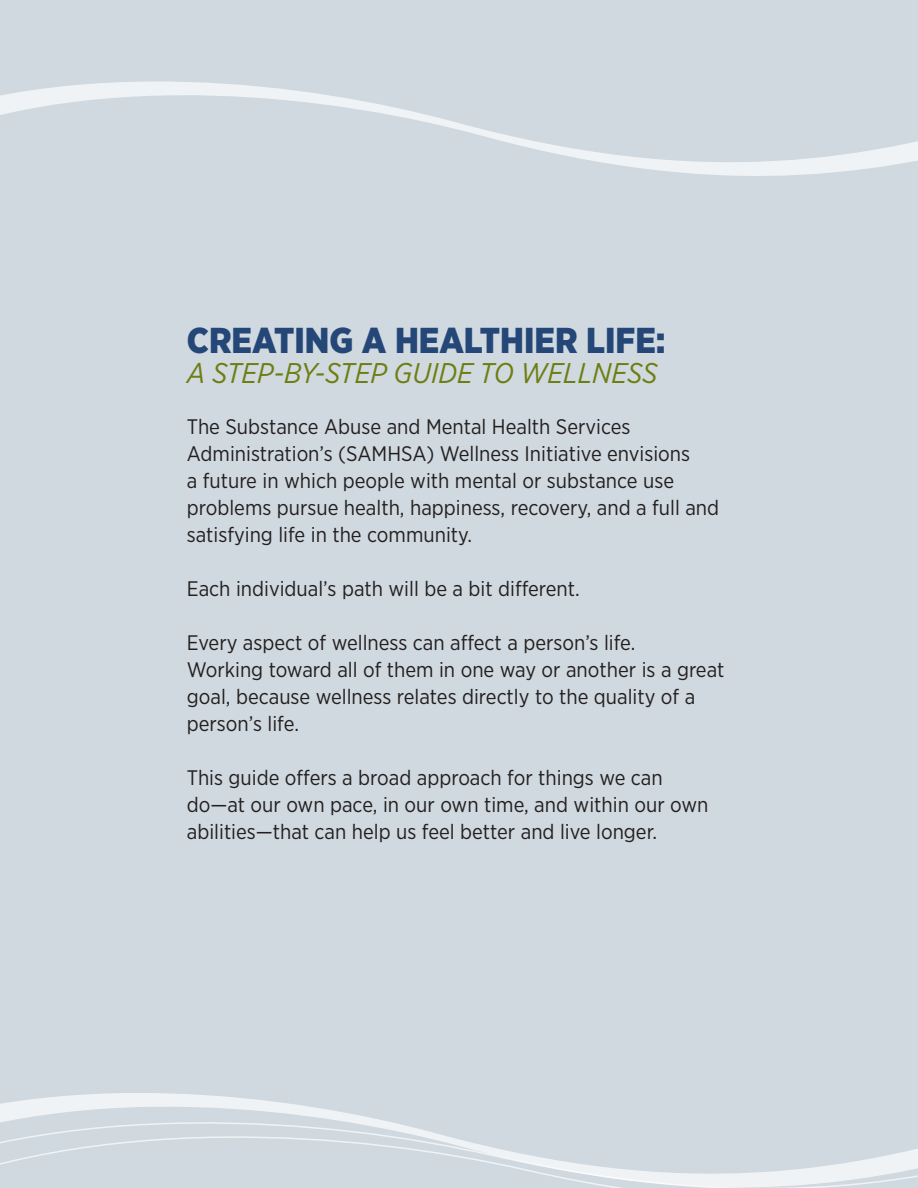
<style>
.page{position:relative;width:918px;height:1188px;background:#d0d9df}
.page>*{position:absolute;margin:0;border:0;box-sizing:border-box;transform-origin:0 0}
.t1{font:900 36px "Gotham Narrow";color:#244778}
.t2{font:italic 28.5px "Gotham Narrow";color:#6d7e12}
.t3{font:21px/27px "Gotham Narrow";color:#231f20}
</style>
<div class="page">
<svg style="left:0;top:81px;width:918px;height:95px"></svg>
<svg style="left:0;top:1093px;width:918px;height:95px"></svg>
<h1 class="t1" style="left:187px;top:316px;width:480px">CREATING A HEALTHIER LIFE:</h1>
<h1 class="t2" style="left:187px;top:355px;width:472px">A STEP-BY-STEP GUIDE TO WELLNESS</h1>
<p class="t3" style="left:187px;top:412px;width:534px">The Substance Abuse and Mental Health Services Administration’s (SAMHSA) Wellness Initiative envisions<br>a future in which people with mental or substance use problems pursue health, happiness, recovery, and a full and satisfying life in the community.</p>
<p class="t3" style="left:187px;top:575px;width:394px">Each individual’s path will be a bit different.</p>
<p class="t3" style="left:187px;top:629px;width:539px">Every aspect of wellness can affect a person’s life.<br>Working toward all of them in one way or another is a great goal, because wellness relates directly to the quality of a person’s life.</p>
<p class="t3" style="left:187px;top:764px;width:523px">This guide offers a broad approach for things we can do—at our own pace, in our own time, and within our own abilities—that can help us feel better and live longer.</p>
</div>
